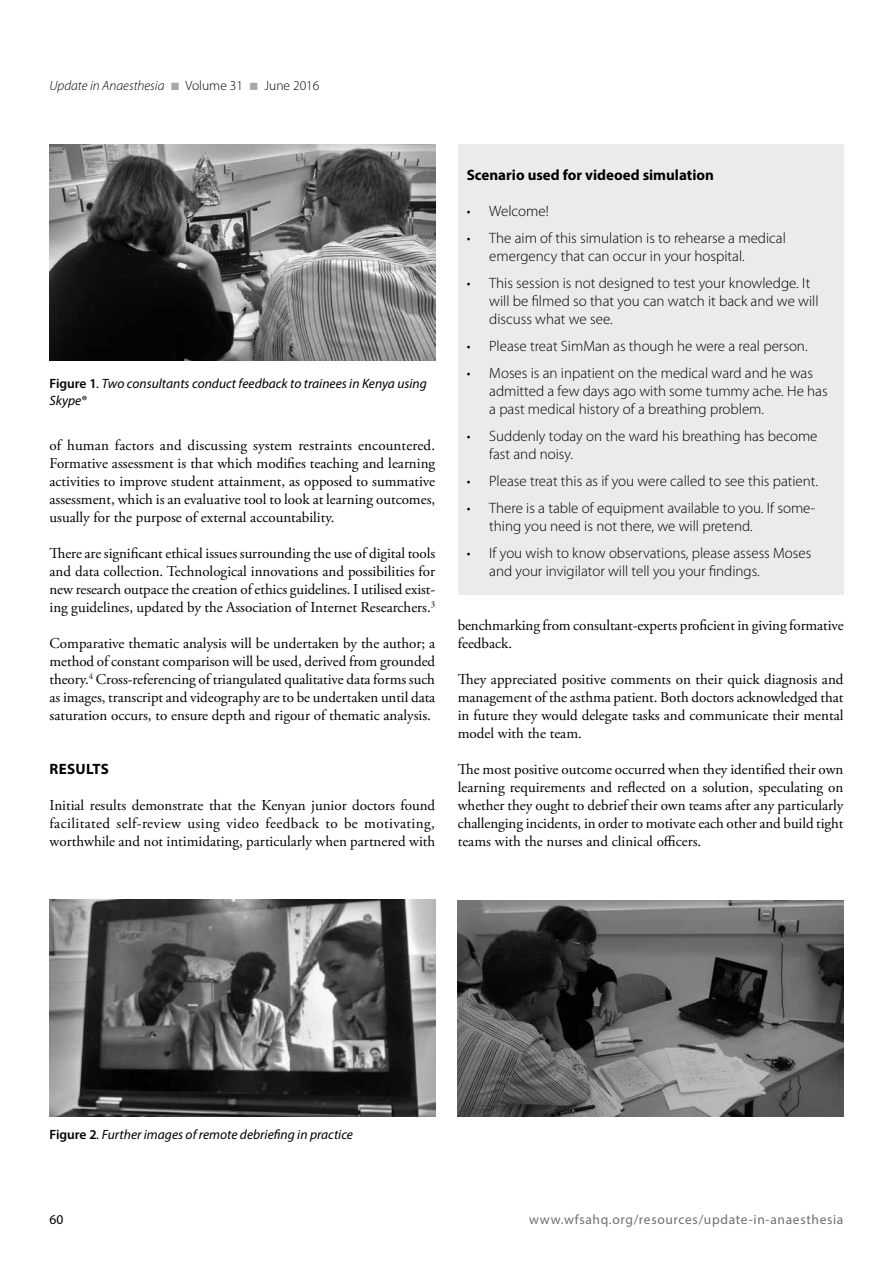
<style>
.page{position:relative;width:893px;height:1263px;background:#fff}
.page>*{position:absolute;margin:0;border:0;box-sizing:border-box;transform-origin:0 0}
.t1{font:15px/18px "Adobe Garamond Pro";color:#000;text-align:justify}
.t2{font:300 15px/18px "Myriad Pro";color:#000}
.t3{font:700 15px "Myriad Pro";color:#000}
.t4{font:700 15px "Myriad Pro";letter-spacing:.02em;color:#000}
.t5{font:italic 13.5px/16.5px "Myriad Pro";color:#000}
.t6{font:13.5px "Myriad Pro";letter-spacing:.05em;color:#6d6e71}
.t7{font:italic 300 13.5px "Myriad Pro";color:#000}
.t8{font:13.5px "Myriad Pro";color:#000}
.s1{color:#a7a9ac}
.s2{font-style:normal}
.s3{font-weight:600;font-style:normal}
</style>
<div class="page">
<img style="left:50px;top:144px;width:385px;height:217px">
<img style="left:50px;top:899px;width:385px;height:217px">
<img style="left:458px;top:900px;width:385px;height:217px">
<div style="left:458px;top:144px;width:385px;height:450px;background:#ebebec"></div>
<p class="t7" style="left:50px;top:77px;width:271px">Update in Anaesthesia <span class="s1">■</span> <span class="s2">Volume 31</span> <span class="s1">■</span> <span class="s2">June 2016</span></p>
<p class="t5" style="left:50px;top:375px;width:379px"><span class="s3">Figure 1</span>. Two consultants conduct feedback to trainees in Kenya using<br>Skype®</p>
<p class="t1" style="left:50px;top:437px;width:387px">of human factors and discussing system restraints encountered.<br>Formative assessment is that which modifies teaching and learning activities to improve student attainment, as opposed to summative assessment, which is an evaluative tool to look at learning outcomes, usually for the purpose of external accountability.</p>
<p class="t1" style="left:50px;top:545px;width:387px">There are significant ethical issues surrounding the use of digital tools and data collection. Technological innovations and possibilities for new research outpace the creation of ethics guidelines. I utilised exist&shy;ing guidelines, updated by the Association of Internet Researchers.<sup>3</sup></p>
<p class="t1" style="left:50px;top:635px;width:387px">Comparative thematic analysis will be undertaken by the author; a method of constant comparison will be used, derived from grounded theory.<sup>4</sup> Cross-referencing of triangulated qualitative data forms such as images, transcript and videography are to be undertaken until data saturation occurs, to ensure depth and rigour of thematic analysis.</p>
<p class="t4" style="left:50px;top:759px;width:61px">RESULTS</p>
<p class="t1" style="left:50px;top:797px;width:387px">Initial results demonstrate that the Kenyan junior doctors found facilitated self-review using video feedback to be motivating, worthwhile and not intimidating, particularly when partnered with</p>
<p class="t3" style="left:467px;top:165px;width:249px">Scenario used for videoed simulation</p>
<p class="t2" style="left:467px;top:202px;width:84px">• Welcome!</p>
<p class="t2" style="left:489px;top:229px;width:298px;text-indent:-22px">• The aim of this simulation is to rehearse a medical emergency that can occur in your hospital.</p>
<p class="t2" style="left:489px;top:274px;width:331px;text-indent:-22px">• This session is not designed to test your knowledge. It will be filmed so that you can watch it back and we will discuss what we see.</p>
<p class="t2" style="left:467px;top:337px;width:342px">• Please treat SimMan as though he were a real person.</p>
<p class="t2" style="left:489px;top:364px;width:340px;text-indent:-22px">• Moses is an inpatient on the medical ward and he was admitted a few days ago with some tummy ache. He has a past medical history of a breathing problem.</p>
<p class="t2" style="left:489px;top:427px;width:330px;text-indent:-22px">• Suddenly today on the ward his breathing has become fast and noisy.</p>
<p class="t2" style="left:467px;top:472px;width:353px">• Please treat this as if you were called to see this patient.</p>
<p class="t2" style="left:489px;top:499px;width:328px;text-indent:-22px">• There is a table of equipment available to you. If some&shy;thing you need is not there, we will pretend.</p>
<p class="t2" style="left:489px;top:544px;width:324px;text-indent:-22px">• If you wish to know observations, please assess Moses and your invigilator will tell you your findings.</p>
<p class="t1" style="left:458px;top:617px;width:387px">benchmarking from consultant-experts proficient in giving formative feedback.</p>
<p class="t1" style="left:458px;top:671px;width:387px">They appreciated positive comments on their quick diagnosis and management of the asthma patient. Both doctors acknowledged that in future they would delegate tasks and communicate their mental model with the team.</p>
<p class="t1" style="left:458px;top:761px;width:387px">The most positive outcome occurred when they identified their own learning requirements and reflected on a solution, speculating on whether they ought to debrief their own teams after any particularly challenging incidents, in order to motivate each other and build tight teams with the nurses and clinical officers.</p>
<p class="t5" style="left:50px;top:1126px;width:305px"><span class="s3">Figure 2</span>. Further images of remote debriefing in practice</p>
<p class="t8" style="left:50px;top:1211px;width:15px">60</p>
<p class="t6" style="left:529px;top:1211px;width:316px">www.wfsahq.org/resources/update-in-anaesthesia</p>
</div>
